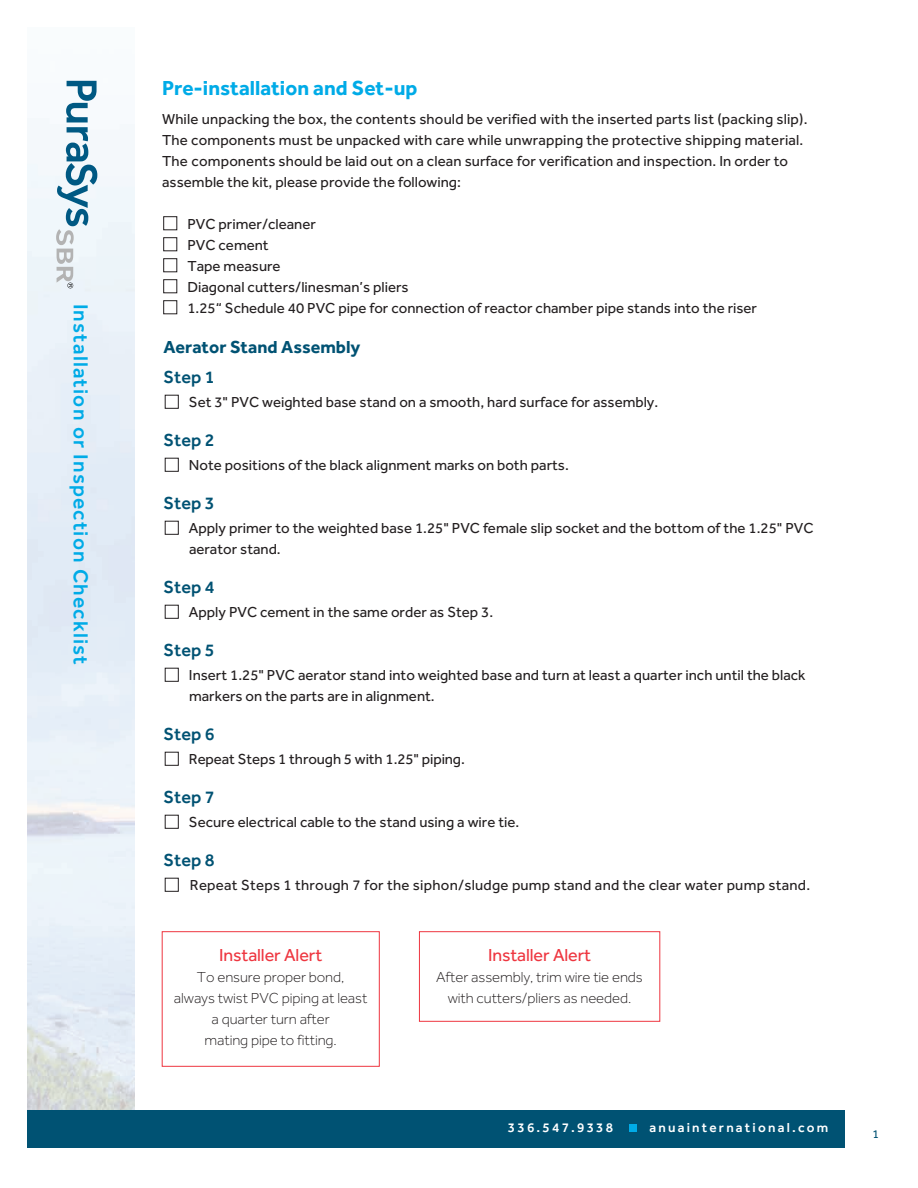
<style>
.page{position:relative;width:918px;height:1188px;background:#fff}
.page>*{position:absolute;margin:0;border:0;box-sizing:border-box;transform-origin:0 0}
.t1{font:500 21px "Effra";letter-spacing:.055em;color:#00abe7}
.t2{font:700 21px "Effra";color:#00abe7}
.t3{font:500 18px "Effra";color:#005273}
.t4{font:18px "Effra";letter-spacing:-.005em;color:#ee3640}
.t5{font:700 18px "Effra";color:#005273}
.t6{font:15px/21px "Effra";color:#231f20}
.t7{font:300 15px/21px "Effra";letter-spacing:-.005em;color:#231f20;text-align:center}
.t8{font:500 13.5px "Effra";letter-spacing:.165em;color:#fff}
.t9{font:12px "Effra";color:#005273}
</style>
<div class="page">
<div style="left:27px;top:1110px;width:818px;height:38px;background:#005273"></div>
<div style="left:629px;top:1124px;width:8px;height:8px;background:#00abe7"></div>
<svg style="left:56px;top:81px;width:41px;height:207px"></svg>
<div style="left:165px;top:395px;width:13px;height:14px;border:1px solid #231f20"></div>
<div style="left:165px;top:458px;width:13px;height:14px;border:1px solid #231f20"></div>
<div style="left:165px;top:521px;width:13px;height:14px;border:1px solid #231f20"></div>
<div style="left:165px;top:605px;width:13px;height:14px;border:1px solid #231f20"></div>
<div style="left:165px;top:668px;width:13px;height:14px;border:1px solid #231f20"></div>
<div style="left:165px;top:752px;width:13px;height:14px;border:1px solid #231f20"></div>
<div style="left:165px;top:815px;width:13px;height:14px;border:1px solid #231f20"></div>
<div style="left:165px;top:878px;width:13px;height:14px;border:1px solid #231f20"></div>
<div style="left:419px;top:932px;width:241px;height:90px;border:1px solid #ee3640"></div>
<h1 class="t1" style="left:93px;top:304px;width:363px;rotate:90deg">Installation or Inspection Checklist</h1>
<h1 class="t2" style="left:162px;top:75px;width:257px">Pre-installation and Set-up</h1>
<p class="t6" style="left:162px;top:108px;width:647px">While unpacking the box, the contents should be verified with the inserted parts list (packing slip).<br>The components must be unpacked with care while unwrapping the protective shipping material.<br>The components should be laid out on a clean surface for verification and inspection. In order to assemble the kit, please provide the following:</p>
<p class="t6" style="left:187px;top:213px;width:571px">PVC primer/cleaner<br>PVC cement<br>Tape measure<br>Diagonal cutters/linesman’s pliers<br>1.25“ Schedule 40 PVC pipe for connection of reactor chamber pipe stands into the riser</p>
<p class="t5" style="left:164px;top:336px;width:199px">Aerator Stand Assembly</p>
<p class="t3" style="left:164px;top:366px;width:53px">Step 1</p>
<p class="t6" style="left:189px;top:391px;width:471px">Set 3" PVC weighted base stand on a smooth, hard surface for assembly.</p>
<p class="t3" style="left:164px;top:429px;width:53px">Step 2</p>
<p class="t6" style="left:189px;top:454px;width:381px">Note positions of the black alignment marks on both parts.</p>
<p class="t3" style="left:164px;top:492px;width:53px">Step 3</p>
<p class="t6" style="left:189px;top:517px;width:626px">Apply primer to the weighted base 1.25" PVC female slip socket and the bottom of the 1.25" PVC aerator stand.</p>
<p class="t3" style="left:164px;top:576px;width:53px">Step 4</p>
<p class="t6" style="left:189px;top:601px;width:306px">Apply PVC cement in the same order as Step 3.</p>
<p class="t3" style="left:164px;top:639px;width:53px">Step 5</p>
<p class="t6" style="left:189px;top:664px;width:618px">Insert 1.25" PVC aerator stand into weighted base and turn at least a quarter inch until the black markers on the parts are in alignment.</p>
<p class="t3" style="left:164px;top:723px;width:53px">Step 6</p>
<p class="t6" style="left:189px;top:748px;width:277px">Repeat Steps 1 through 5 with 1.25" piping.</p>
<p class="t3" style="left:164px;top:786px;width:53px">Step 7</p>
<p class="t6" style="left:189px;top:811px;width:332px">Secure electrical cable to the stand using a wire tie.</p>
<p class="t3" style="left:164px;top:849px;width:53px">Step 8</p>
<p class="t6" style="left:190px;top:874px;width:622px">Repeat Steps 1 through 7 for the siphon/sludge pump stand and the clear water pump stand.</p>
<p class="t4" style="left:219px;top:944px;width:105px">Installer Alert</p>
<p class="t7" style="left:174px;top:966px;width:195px">To ensure proper bond,<br>always twist PVC piping at least a quarter turn after<br>mating pipe to fitting.</p>
<p class="t4" style="left:488px;top:944px;width:105px">Installer Alert</p>
<p class="t7" style="left:436px;top:966px;width:208px">After assembly, trim wire tie ends with cutters/pliers as needed.</p>
<p class="t8" style="left:508px;top:1119px;width:107px">336.547.9338</p>
<p class="t8" style="left:649px;top:1119px;width:180px">anuainternational.com</p>
<p class="t9" style="left:872px;top:1126px;width:8px">1</p>
</div>
